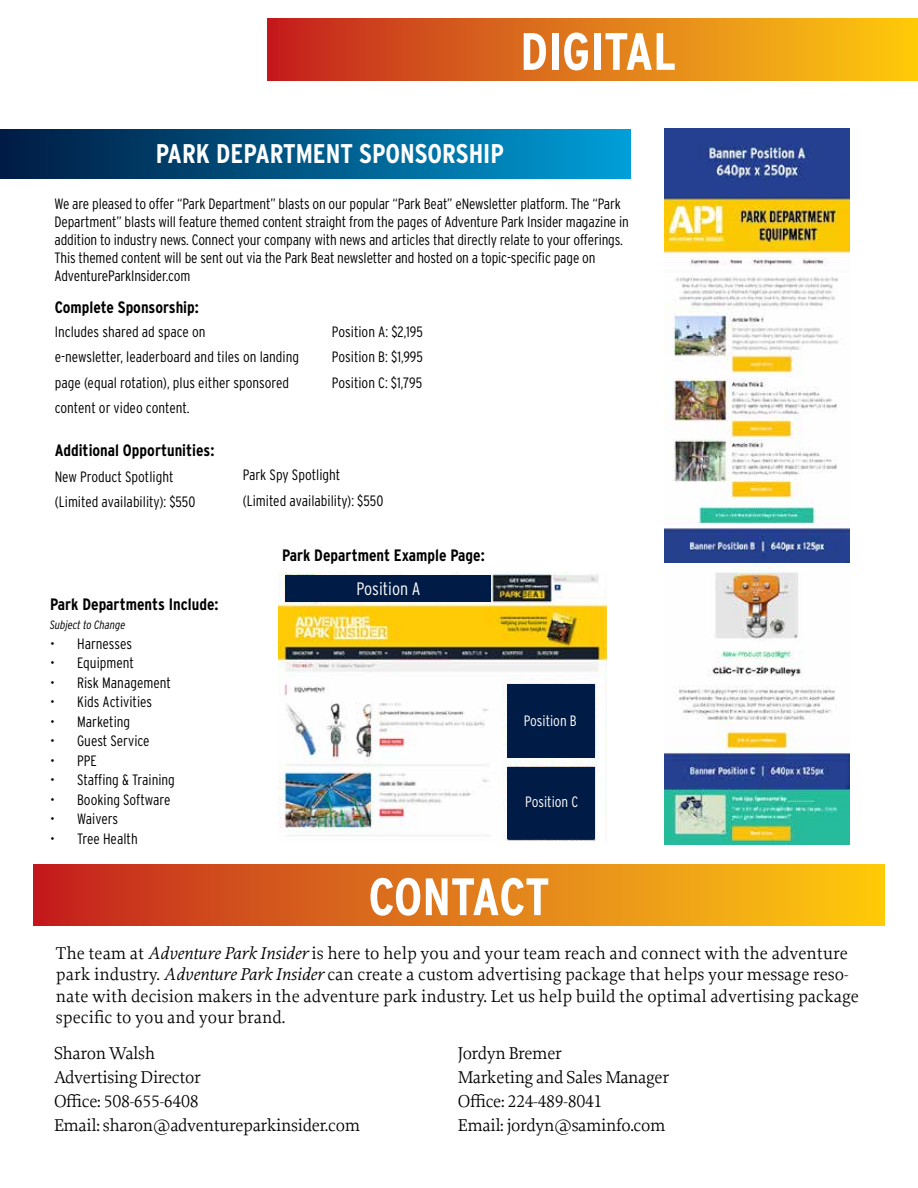
<style>
.page{position:relative;width:918px;height:1188px;background:#fff}
.page>*{position:absolute;margin:0;border:0;box-sizing:border-box;transform-origin:0 0}
.t1{font:700 52.5px "Interstate Condensed";color:#fff}
.t2{font:700 27px "Interstate Condensed";color:#fff}
.t3{font:18px/21.6px "Proforma";color:#000}
.t4{font:18px/24px "Proforma";letter-spacing:-.02em;color:#000}
.t5{font:300 18px "Interstate Condensed";color:#fff}
.t6{font:700 16.5px "Interstate Condensed";color:#000}
.t7{font:300 15px/25.5px "Interstate Condensed";letter-spacing:-.01em;color:#000}
.t8{font:300 15px "Interstate Condensed";color:#fff}
.t9{font:italic 300 12px "Interstate Condensed";color:#000}
.s1{font-style:italic}
</style>
<div class="page">
<div style="left:0;top:130px;width:631px;height:48px;background:linear-gradient(to right,#001a41,#009ed6)"></div>
<div style="left:267px;top:18px;width:651px;height:63px;background:linear-gradient(to right,#c32421,#fecd11)"></div>
<img style="left:278px;top:573px;width:328px;height:268px">
<div style="left:285px;top:576px;width:206px;height:26px;background:#001b45"></div>
<div style="left:508px;top:684px;width:87px;height:74px;background:#001b45"></div>
<div style="left:508px;top:768px;width:87px;height:71px;background:#001b45"></div>
<div style="left:34px;top:864px;width:850px;height:61px;background:linear-gradient(to right,#c32421,#fecd11)"></div>
<img style="left:665px;top:379px;width:185px;height:465px">
<img style="left:665px;top:128px;width:185px;height:247px">
<h1 class="t1" style="left:520px;top:22px;width:158px">DIGITAL</h1>
<h2 class="t2" style="left:156px;top:139px;width:350px">PARK DEPARTMENT SPONSORSHIP</h2>
<p class="t7" style="left:54px;top:194px;width:576px;line-height:18px">We are pleased to offer “Park Department” blasts on our popular “Park Beat” eNewsletter platform. The “Park Department” blasts will feature themed content straight from the pages of Adventure Park Insider magazine in addition to industry news. Connect your company with news and articles that directly relate to your offerings.<br>This themed content will be sent out via the Park Beat newsletter and hosted on a topic-specific page on AdventureParkInsider.com</p>
<p class="t6" style="left:55px;top:298px;width:146px">Complete Sponsorship:</p>
<p class="t7" style="left:55px;top:318px;width:246px">Includes shared ad space on<br>e-newsletter, leaderboard and tiles on landing page (equal rotation), plus either sponsored content or video content.</p>
<p class="t7" style="left:332px;top:318px;width:93px;text-align:justify">Position A: $2,195<br>Position B: $1,995<br>Position C: $1,795</p>
<p class="t6" style="left:55px;top:441px;width:161px">Additional Opportunities:</p>
<p class="t7" style="left:55px;top:463px;width:142px">New Product Spotlight (Limited availability): $550</p>
<p class="t7" style="left:243px;top:462px;width:142px">Park Spy Spotlight (Limited availability): $550</p>
<p class="t6" style="left:282px;top:546px;width:204px">Park Department Example Page:</p>
<p class="t6" style="left:50px;top:595px;width:170px">Park Departments Include:</p>
<p class="t9" style="left:50px;top:618px;width:77px">Subject to Change</p>
<p class="t7" style="left:50px;top:630px;width:83px">• Harnesses</p>
<p class="t7" style="left:50px;top:650px;width:85px">• Equipment</p>
<p class="t7" style="left:50px;top:669px;width:122px">• Risk Management</p>
<p class="t7" style="left:50px;top:689px;width:104px">• Kids Activities</p>
<p class="t7" style="left:50px;top:708px;width:82px">• Marketing</p>
<p class="t7" style="left:50px;top:728px;width:101px">• Guest Service</p>
<p class="t7" style="left:50px;top:747px;width:48px">• PPE</p>
<p class="t7" style="left:50px;top:767px;width:126px">• Staffing &amp; Training</p>
<p class="t7" style="left:50px;top:786px;width:122px">• Booking Software</p>
<p class="t7" style="left:50px;top:806px;width:69px">• Waivers</p>
<p class="t7" style="left:50px;top:825px;width:89px">• Tree Health</p>
<p class="t5" style="left:356px;top:578px;width:66px">Position A</p>
<p class="t8" style="left:524px;top:712px;width:55px">Position B</p>
<p class="t8" style="left:525px;top:793px;width:55px">Position C</p>
<h1 class="t1" style="left:368px;top:867px;width:183px">CONTACT</h1>
<p class="t3" style="left:56px;top:942px;width:804px">The team at <span class="s1">Adventure Park Insider</span> is here to help you and your team reach and connect with the adventure park industry. <span class="s1">Adventure Park Insider</span> can create a custom advertising package that helps your message reso&shy;nate with decision makers in the adventure park industry. Let us help build the optimal advertising package specific to you and your brand.</p>
<p class="t4" style="left:54px;top:1041px;width:308px">Sharon Walsh<br>Advertising Director<br>Office: 508-655-6408<br>Email: sharon@adventureparkinsider.com</p>
<p class="t4" style="left:458px;top:1041px;width:213px">Jordyn Bremer<br>Marketing and Sales Manager<br>Office: 224-489-8041<br>Email: jordyn@saminfo.com</p>
</div>
